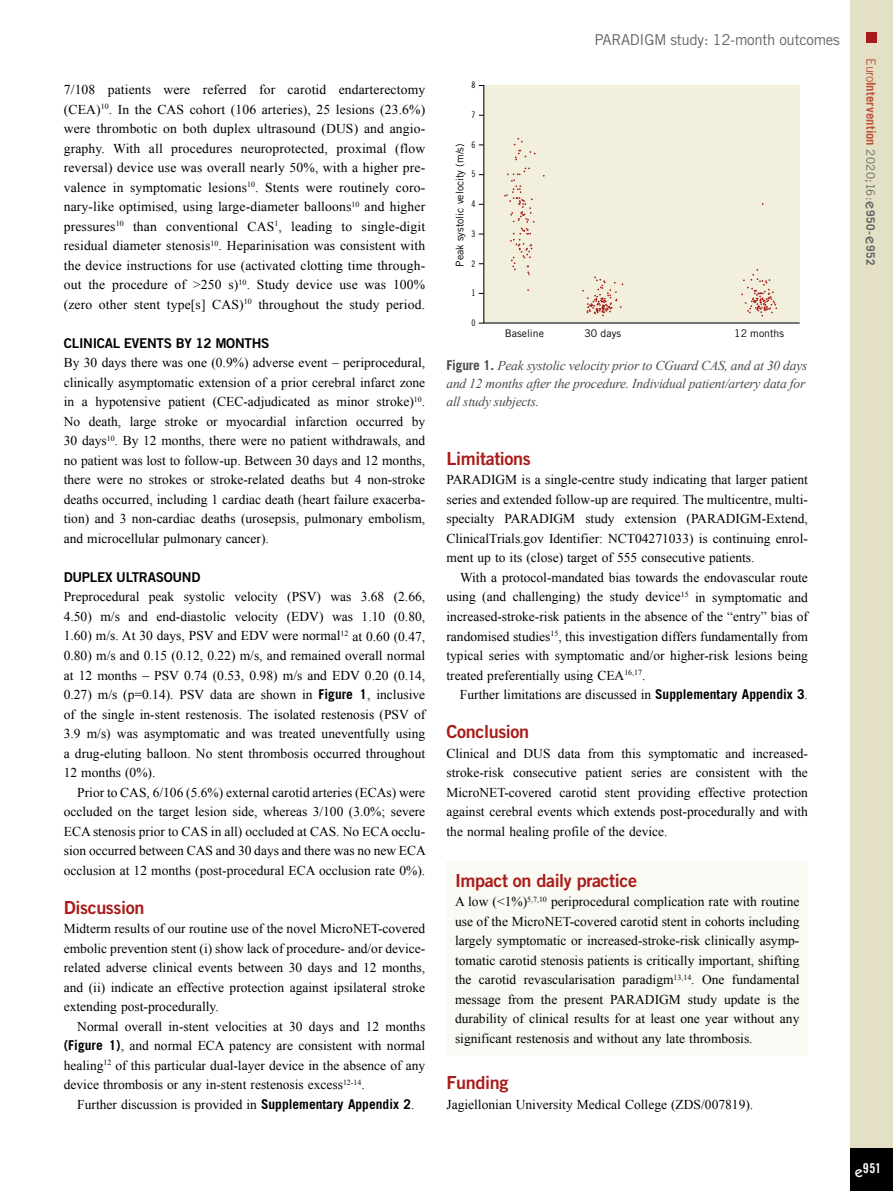
<style>
.page{position:relative;width:893px;height:1191px;background:#fff}
.page>*{position:absolute;margin:0;border:0;box-sizing:border-box;transform-origin:0 0}
.t1{font:18px "Trade Gothic LT Std Bd 2";letter-spacing:-.02em;color:#a91b18}
.t2{font:15px "Trade Gothic LT Std";letter-spacing:-.02em;color:#646363}
.t3{font:13.5px/19.5px "Times New Roman";color:#000;text-align:justify}
.t4{font:italic 13.5px/18px "Times New Roman";letter-spacing:-.015em;color:#4a4a49}
.t5{font:13.5px "Trade Gothic LT Std Bd 2";letter-spacing:-.02em;color:#000}
.t6{font:13.5px "Trade Gothic LT Std Bd Cn 20";color:#fff}
.t7{font:700 12.75px "Trade Gothic LT Std";letter-spacing:.005em;color:#bc533d}
.t8{font:10.5px "Trade Gothic LT Std";color:#000}
.t9{font:9px "Trade Gothic LT Std Cn 18";color:#000}
.s1{font-family:"Trade Gothic LT Std";font-weight:700}
.s2{font-family:"Trade Gothic LT Std";font-weight:700;font-style:normal}
.s3{font-weight:400}
.s4{font-weight:400;font-size:11.7px;color:#646363}
.s5{font-family:"ITC Kabel Std";font-weight:500;font-size:15px;color:#646363}
.s6{font-size:11.7px;color:#646363}
.s7{font-family:"ITC Kabel Std";font-weight:500;font-size:15px}
</style>
<div class="page">
<div style="left:850px;top:0;width:43px;height:1191px;background:#e4e0c5"></div>
<div style="left:850px;top:1148px;width:43px;height:43px;background:#000"></div>
<div style="left:866px;top:32px;width:11px;height:10px;background:#a91b18"></div>
<div style="left:446px;top:861px;width:362px;height:194px;background:#faf9f3"></div>
<div style="left:483px;top:85px;width:317px;height:239px;background:#f2efdd"></div>
<svg style="left:741px;top:269px;width:36px;height:47px;background:#e9d6c6"></svg>
<svg style="left:582px;top:276px;width:41px;height:40px;background:#e9d5c5"></svg>
<svg style="left:504px;top:167px;width:31px;height:108px;background:#ede2d1"></svg>
<svg style="left:514px;top:138px;width:21px;height:22px"></svg>
<p class="t3" style="left:64px;top:80px;width:363px">7/108 patients were referred for carotid endarterectomy (CEA)<sup>10</sup>. In the CAS cohort (106 arteries), 25 lesions (23.6%) were thrombotic on both duplex ultrasound (DUS) and angio&shy;graphy. With all procedures neuroprotected, proximal (flow reversal) device use was overall nearly 50%, with a higher pre&shy;valence in symptomatic lesions<sup>10</sup>. Stents were routinely coro&shy;nary-like optimised, using large-diameter balloons<sup>10</sup> and higher pressures<sup>10</sup> than conventional CAS<sup>1</sup>, leading to single-digit residual diameter stenosis<sup>10</sup>. Heparinisation was consistent with the device instructions for use (activated clotting time through&shy;out the procedure of &gt;250 s)<sup>10</sup>. Study device use was 100% (zero other stent type[s] CAS)<sup>10</sup> throughout the study period.</p>
<p class="t5" style="left:64px;top:335px;width:207px">CLINICAL EVENTS BY 12 MONTHS</p>
<p class="t3" style="left:64px;top:353px;width:363px">By 30 days there was one (0.9%) adverse event – periprocedural, clinically asymptomatic extension of a prior cerebral infarct zone in a hypotensive patient (CEC-adjudicated as minor stroke)<sup>10</sup>.<br>No death, large stroke or myocardial infarction occurred by 30 days<sup>10</sup>. By 12 months, there were no patient withdrawals, and no patient was lost to follow-up. Between 30 days and 12 months, there were no strokes or stroke-related deaths but 4 non-stroke deaths occurred, including 1 cardiac death (heart failure exacerba&shy;tion) and 3 non-cardiac deaths (urosepsis, pulmonary embolism, and microcellular pulmonary cancer).</p>
<p class="t5" style="left:64px;top:569px;width:138px">DUPLEX ULTRASOUND</p>
<p class="t3" style="left:64px;top:587px;width:363px">Preprocedural peak systolic velocity (PSV) was 3.68 (2.66, 4.50) m/s and end-diastolic velocity (EDV) was 1.10 (0.80, 1.60) m/s. At 30 days, PSV and EDV were normal<sup>12</sup> at 0.60 (0.47, 0.80) m/s and 0.15 (0.12, 0.22) m/s, and remained overall normal at 12 months – PSV 0.74 (0.53, 0.98) m/s and EDV 0.20 (0.14, 0.27) m/s (p=0.14). PSV data are shown in <span class="s1">Figure 1</span>, inclusive of the single in-stent restenosis. The isolated restenosis (PSV of 3.9 m/s) was asymptomatic and was treated uneventfully using a drug-eluting balloon. No stent thrombosis occurred throughout 12 months (0%).</p>
<p class="t3" style="left:64px;top:782px;width:364px;text-indent:14px">Prior to CAS, 6/106 (5.6%) external carotid arteries (ECAs) were occluded on the target lesion side, whereas 3/100 (3.0%; severe ECA stenosis prior to CAS in all) occluded at CAS. No ECA occlu&shy;sion occurred between CAS and 30 days and there was no new ECA occlusion at 12 months (post-procedural ECA occlusion rate 0%).</p>
<h1 class="t1" style="left:64px;top:896px;width:82px">Discussion</h1>
<p class="t3" style="left:64px;top:918px;width:363px">Midterm results of our routine use of the novel MicroNET-covered embolic prevention stent (i) show lack of procedure- and/or device&shy;related adverse clinical events between 30 days and 12 months, and (ii) indicate an effective protection against ipsilateral stroke extending post-procedurally.</p>
<p class="t3" style="left:64px;top:1016px;width:363px;text-indent:14px">Normal overall in-stent velocities at 30 days and 12 months <span class="s1">(Figure 1)</span>, and normal ECA patency are consistent with normal healing<sup>12</sup> of this particular dual-layer device in the absence of any device thrombosis or any in-stent restenosis excess<sup>12-14</sup>.</p>
<p class="t3" style="left:77px;top:1094px;width:339px">Further discussion is provided in <span class="s1">Supplementary Appendix 2</span>.</p>
<p class="t9" style="left:471px;top:80px;width:5px">8</p>
<p class="t9" style="left:471px;top:109px;width:5px">7</p>
<p class="t9" style="left:471px;top:139px;width:5px">6</p>
<p class="t8" style="left:453px;top:267px;width:125px;rotate:-90deg">Peak systolic velocity (m/s)</p>
<p class="t9" style="left:471px;top:169px;width:5px">5</p>
<p class="t9" style="left:471px;top:198px;width:5px">4</p>
<p class="t9" style="left:471px;top:228px;width:5px">3</p>
<p class="t9" style="left:471px;top:258px;width:5px">2</p>
<p class="t9" style="left:471px;top:288px;width:5px">1</p>
<p class="t9" style="left:471px;top:317px;width:5px">0</p>
<p class="t2" style="left:594px;top:30px;width:247px">PARADIGM study: 12-month outcomes</p>
<p class="t8" style="left:505px;top:327px;width:41px">Baseline</p>
<p class="t8" style="left:584px;top:327px;width:38px">30 days</p>
<p class="t8" style="left:734px;top:327px;width:51px">12 months</p>
<p class="t4" style="left:446px;top:356px;width:362px"><span class="s2">Figure 1.</span> Peak systolic velocity prior to CGuard CAS, and at 30 days and 12 months after the procedure. Individual patient/artery data for all study subjects.</p>
<h1 class="t1" style="left:446px;top:447px;width:86px">Limitations</h1>
<p class="t3" style="left:446px;top:470px;width:363px">PARADIGM is a single-centre study indicating that larger patient series and extended follow-up are required. The multicentre, multi&shy;specialty PARADIGM study extension (PARADIGM-Extend, ClinicalTrials.gov Identifier: NCT04271033) is continuing enrol&shy;ment up to its (close) target of 555 consecutive patients.</p>
<p class="t3" style="left:446px;top:567px;width:363px;text-indent:14px">With a protocol-mandated bias towards the endovascular route using (and challenging) the study device<sup>15</sup> in symptomatic and increased-stroke-risk patients in the absence of the “entry” bias of randomised studies<sup>15</sup>, this investigation differs fundamentally from typical series with symptomatic and/or higher-risk lesions being treated preferentially using CEA<sup>16,17</sup>.</p>
<p class="t3" style="left:460px;top:684px;width:349px">Further limitations are discussed in <span class="s1">Supplementary Appendix 3</span>.</p>
<h1 class="t1" style="left:446px;top:720px;width:84px">Conclusion</h1>
<p class="t3" style="left:446px;top:743px;width:363px">Clinical and DUS data from this symptomatic and increased&shy;stroke-risk consecutive patient series are consistent with the MicroNET-covered carotid stent providing effective protection against cerebral events which extends post-procedurally and with the normal healing profile of the device.</p>
<h1 class="t1" style="left:455px;top:869px;width:184px">Impact on daily practice</h1>
<p class="t3" style="left:455px;top:892px;width:346px">A low (&lt;1%)<sup>5,7,10</sup> periprocedural complication rate with routine use of the MicroNET-covered carotid stent in cohorts including largely symptomatic or increased-stroke-risk clinically asymp&shy;tomatic carotid stenosis patients is critically important, shifting the carotid revascularisation paradigm<sup>13,14</sup>. One fundamental message from the present PARADIGM study update is the durability of clinical results for at least one year without any significant restenosis and without any late thrombosis.</p>
<h1 class="t1" style="left:446px;top:1071px;width:63px">Funding</h1>
<p class="t3" style="left:446px;top:1094px;width:308px">Jagiellonian University Medical College (ZDS/007819).</p>
<p class="t7" style="left:879px;top:58px;width:209px;rotate:90deg"><span class="s3">Euro</span>Intervention <span class="s4">2020;16:</span><span class="s5">e</span><span class="s6">950-</span><span class="s5">e</span><span class="s6">952</span></p>
<p class="t6" style="left:855px;top:1160px;width:28px"><span class="s7">e</span>951</p>
</div>
